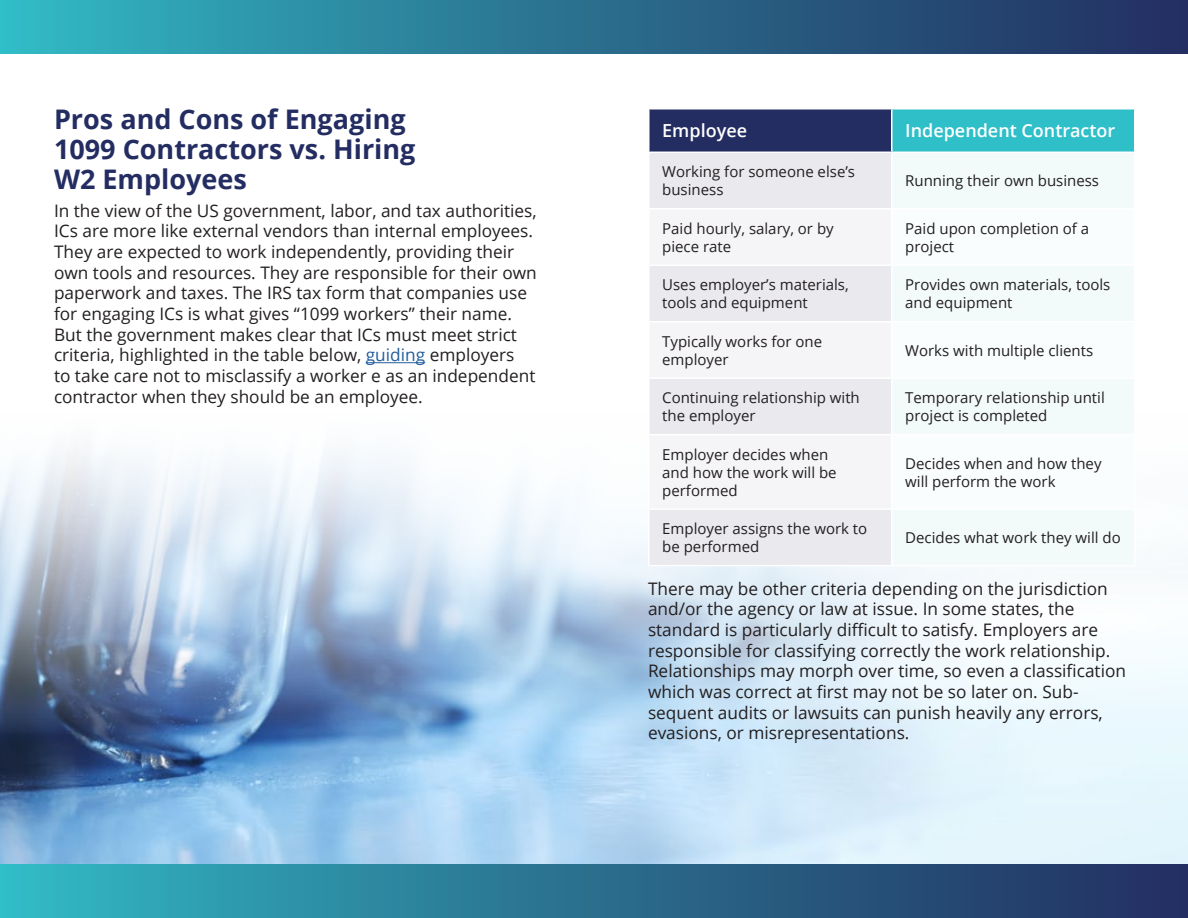
<style>
.page{position:relative;width:1188px;height:918px;background:#fff}
.page>*{position:absolute;margin:0;border:0;box-sizing:border-box;transform-origin:0 0}
.t1{font:700 27px/30px "Open Sans";color:#242d62}
.t2{font:600 18px "Open Sans";color:#fff}
.t3{font:17.25px/20.7px "Open Sans";color:#231f20}
.t4{font:15px/18px "Open Sans";color:#231f20}
.s1{color:#215e9e}
</style>
<div class="page">
<img style="left:0;top:734px;width:1188px;height:130px">
<svg style="left:0;top:449px;width:1188px;height:285px"></svg>
<div style="left:0;top:0;width:1188px;height:54px;background:linear-gradient(to right,#32b7c1,#232b5e)"></div>
<div style="left:0;top:864px;width:1188px;height:54px;background:linear-gradient(to right,#32b7c1,#232b5e)"></div>
<hr style="left:366px;top:362px;width:59px;height:1px;background:#215e9e">
<div style="left:649px;top:109px;width:243px;height:43px;background:#242d62"></div>
<div style="left:892px;top:109px;width:243px;height:43px;background:#2fbfc8"></div>
<div style="left:650px;top:153px;width:241px;height:412px;background:#eae9ee"></div>
<div style="left:892px;top:153px;width:242px;height:412px;background:#f3fafa"></div>
<svg style="left:650px;top:210px;width:241px;height:298px;fill:#f5f4f7"></svg>
<svg style="left:892px;top:210px;width:242px;height:298px"></svg>
<hr style="left:648px;top:108px;width:244px;height:2px;background:#fff">
<hr style="left:648px;top:109px;width:2px;height:43px;background:#fff">
<hr style="left:892px;top:108px;width:244px;height:2px;background:#fff">
<hr style="left:891px;top:109px;width:1px;height:43px;background:#fff">
<hr style="left:1134px;top:109px;width:2px;height:43px;background:#fff">
<hr style="left:648px;top:208px;width:244px;height:2px;background:#fff">
<hr style="left:892px;top:208px;width:244px;height:2px;background:#fff">
<hr style="left:648px;top:264px;width:244px;height:2px;background:#fff">
<hr style="left:892px;top:264px;width:244px;height:2px;background:#fff">
<hr style="left:648px;top:321px;width:244px;height:1px;background:#fff">
<hr style="left:892px;top:321px;width:244px;height:1px;background:#fff">
<hr style="left:648px;top:377px;width:244px;height:2px;background:#fff">
<hr style="left:892px;top:377px;width:244px;height:2px;background:#fff">
<hr style="left:648px;top:434px;width:244px;height:1px;background:#fff">
<hr style="left:648px;top:435px;width:2px;height:73px;background:#fff">
<hr style="left:892px;top:434px;width:244px;height:1px;background:#fff">
<hr style="left:891px;top:435px;width:1px;height:73px;background:#fff">
<hr style="left:1134px;top:435px;width:2px;height:73px;background:#fff">
<hr style="left:648px;top:508px;width:244px;height:2px;background:#fff">
<hr style="left:648px;top:510px;width:2px;height:55px;background:#fff">
<hr style="left:892px;top:508px;width:244px;height:2px;background:#fff">
<hr style="left:891px;top:510px;width:1px;height:55px;background:#fff">
<hr style="left:1134px;top:510px;width:2px;height:55px;background:#fff">
<hr style="left:648px;top:565px;width:244px;height:1px;background:#fff">
<hr style="left:892px;top:565px;width:244px;height:1px;background:#fff">
<h1 class="t1" style="left:54px;top:104px;width:363px">Pros and Cons of Engaging<br>1099 Contractors vs. Hiring<br>W2 Employees</h1>
<p class="t3" style="left:54px;top:199px;width:484px">In the view of the US government, labor, and tax authorities, ICs are more like external vendors than internal employees.<br>They are expected to work independently, providing their own tools and resources. They are responsible for their own paperwork and taxes. The IRS tax form that companies use for engaging ICs is what gives “1099 workers” their name.<br>But the government makes clear that ICs must meet strict criteria, highlighted in the table below, <span class="s1">guiding</span> employers<br>to take care not to misclassify a worker e as an independent contractor when they should be an employee.</p>
<p class="t2" style="left:662px;top:119px;width:86px">Employee</p>
<p class="t2" style="left:905px;top:119px;width:212px">Independent Contractor</p>
<p class="t4" style="left:662px;top:162px;width:194px">Working for someone else’s business</p>
<p class="t4" style="left:905px;top:171px;width:195px">Running their own business</p>
<p class="t4" style="left:662px;top:219px;width:173px">Paid hourly, salary, or by piece rate</p>
<p class="t4" style="left:905px;top:219px;width:186px">Paid upon completion of a project</p>
<p class="t4" style="left:662px;top:275px;width:188px">Uses employer’s materials, tools and equipment</p>
<p class="t4" style="left:905px;top:275px;width:207px">Provides own materials, tools and equipment</p>
<p class="t4" style="left:662px;top:332px;width:162px">Typically works for one employer</p>
<p class="t4" style="left:905px;top:341px;width:190px">Works with multiple clients</p>
<p class="t4" style="left:662px;top:388px;width:199px">Continuing relationship with the employer</p>
<p class="t4" style="left:905px;top:388px;width:201px">Temporary relationship until project is completed</p>
<p class="t4" style="left:662px;top:445px;width:176px">Employer decides when and how the work will be performed</p>
<p class="t4" style="left:905px;top:454px;width:198px">Decides when and how they will perform the work</p>
<p class="t4" style="left:662px;top:519px;width:207px">Employer assigns the work to be performed</p>
<p class="t4" style="left:905px;top:528px;width:217px">Decides what work they will do</p>
<p class="t3" style="left:648px;top:578px;width:480px">There may be other criteria depending on the jurisdiction and/or the agency or law at issue. In some states, the standard is particularly difficult to satisfy. Employers are responsible for classifying correctly the work relationship.<br>Relationships may morph over time, so even a classification which was correct at first may not be so later on. Sub&shy;sequent audits or lawsuits can punish heavily any errors, evasions, or misrepresentations.</p>
</div>
